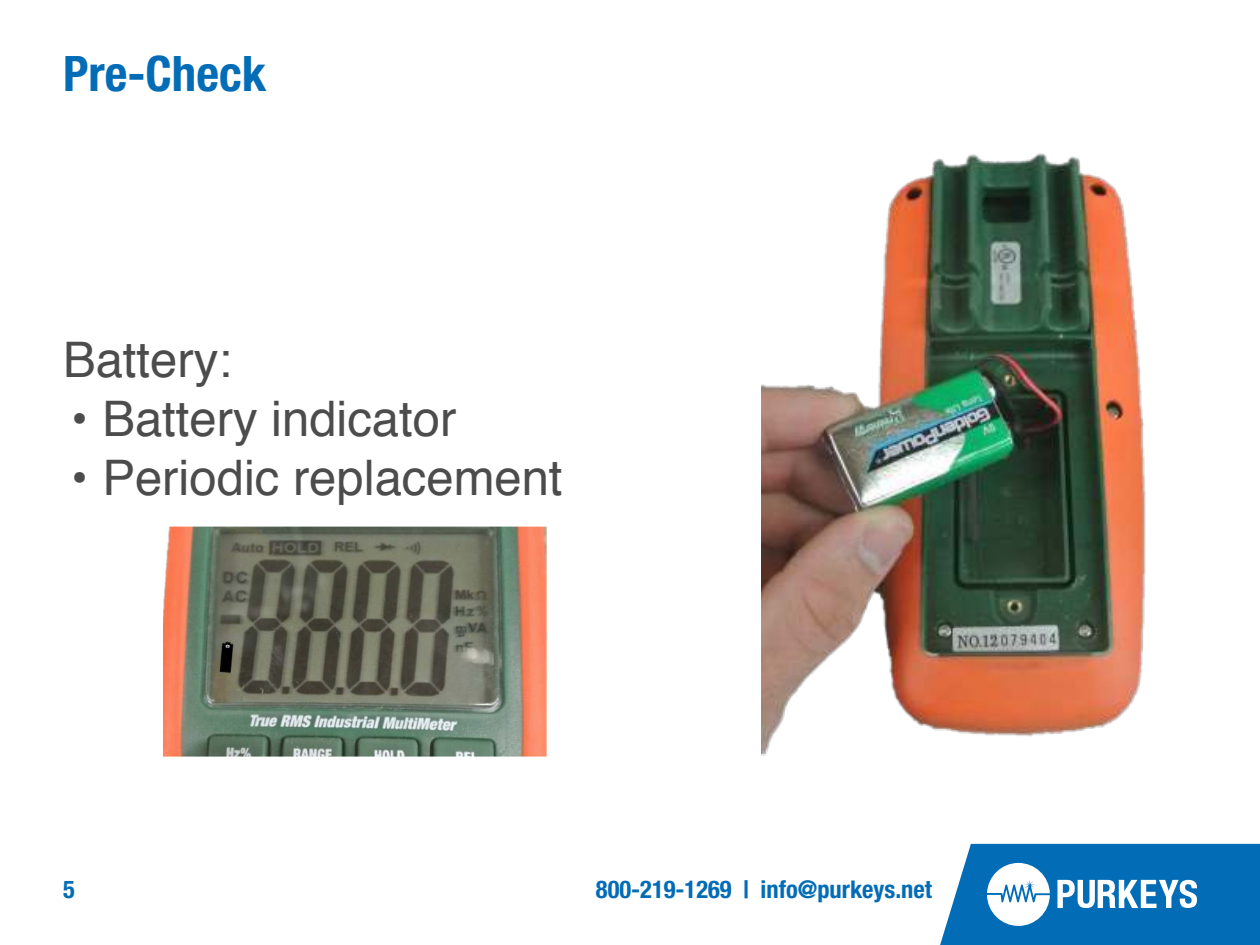
<style>
.page{position:relative;width:1260px;height:945px;background:#fff}
.page>*{position:absolute;margin:0;border:0;box-sizing:border-box;transform-origin:0 0}
.t1{font:49px "Helvetica";color:#4c4c4c}
.t2{font:700 condensed 49px "Helvetica Neue";color:#036cb6}
.t3{font:700 condensed 24.5px "Helvetica Neue";color:#036cb6}
</style>
<div class="page">
<svg style="left:940px;top:844px;width:320px;height:101px"></svg>
<img style="left:164px;top:526px;width:383px;height:231px">
<img style="left:761px;top:153px;width:385px;height:603px">
<p class="t2" style="left:63px;top:55px;width:205px">Pre-Check</p>
<p class="t1" style="left:63px;top:341px;width:170px">Battery:</p>
<p class="t1" style="left:71px;top:400px;width:387px">• Battery indicator</p>
<p class="t1" style="left:71px;top:459px;width:493px">• Periodic replacement</p>
<p class="t3" style="left:63px;top:880px;width:13px">5</p>
<p class="t3" style="left:596px;top:880px;width:338px">800-219-1269 | info@purkeys.net</p>
</div>
